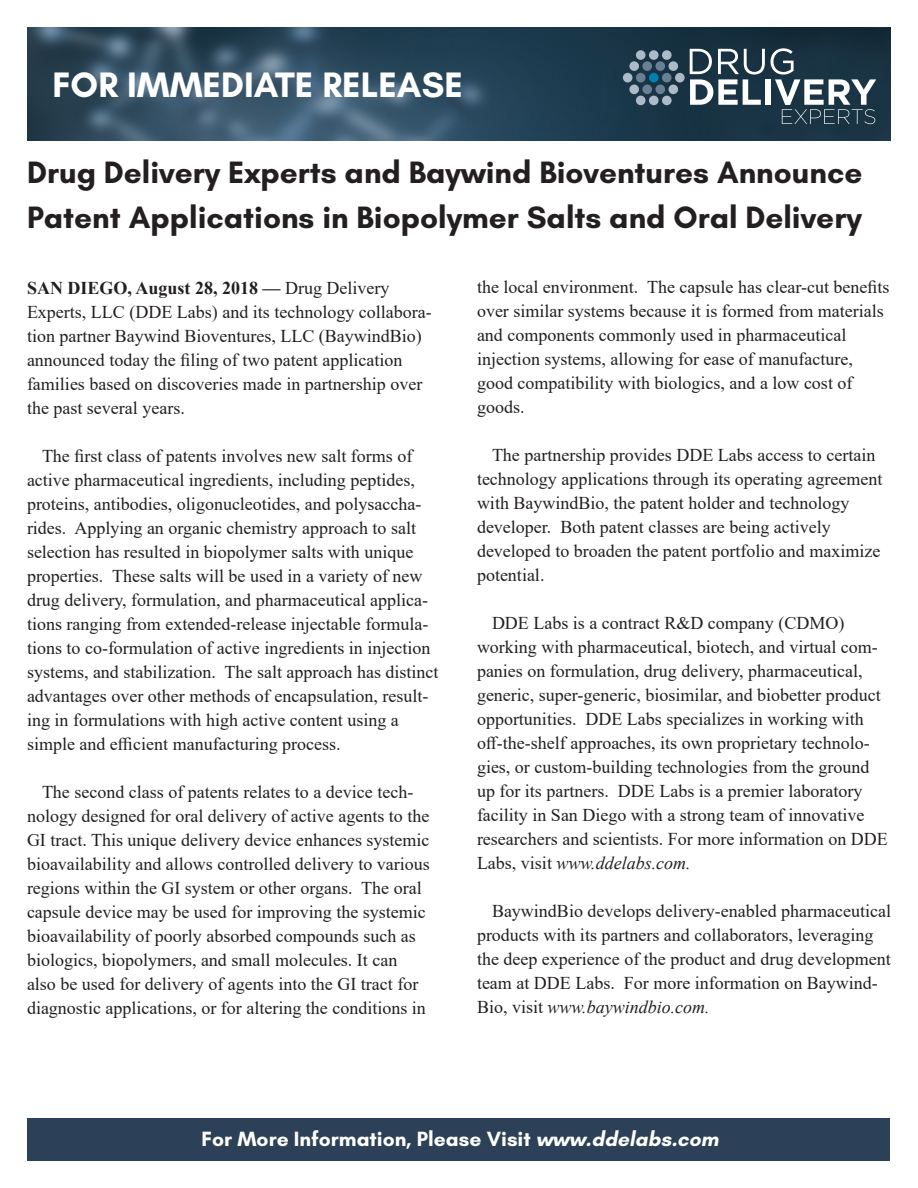
<style>
.page{position:relative;width:918px;height:1188px;background:#fff}
.page>*{position:absolute;margin:0;border:0;box-sizing:border-box;transform-origin:0 0}
.t1{font:700 36px "Glacial Indifference";color:#fff}
.t2{font:700 31.5px/45px "Glacial Indifference";color:#231f20}
.t3{font:700 21px "Glacial Indifference";color:#fff}
.t4{font:18px/24px "Times New Roman";color:#231f20}
.s1{font-weight:700}
.s2{font-style:italic}
</style>
<div class="page">
<div style="left:27px;top:1119px;width:863px;height:42px;background:#2c4057"></div>
<img style="left:27px;top:27px;width:864px;height:114px">
<div style="left:649px;top:73px;width:10px;height:9px;background:#0081b0;border-radius:50%"></div>
<div style="left:636px;top:73px;width:10px;height:9px;background:#697f93;border-radius:50%"></div>
<div style="left:662px;top:73px;width:10px;height:9px;background:#697f93;border-radius:50%"></div>
<div style="left:675px;top:73px;width:10px;height:9px;background:#acbac9;border-radius:50%"></div>
<div style="left:642px;top:85px;width:10px;height:9px;background:#697f93;border-radius:50%"></div>
<div style="left:629px;top:85px;width:10px;height:9px;background:#acbac9;border-radius:50%"></div>
<div style="left:655px;top:85px;width:10px;height:9px;background:#697f93;border-radius:50%"></div>
<div style="left:669px;top:85px;width:9px;height:9px;background:#acbac9;border-radius:50%"></div>
<div style="left:636px;top:96px;width:10px;height:9px;background:#acbac9;border-radius:50%"></div>
<div style="left:649px;top:96px;width:10px;height:9px;background:#acbac9;border-radius:50%"></div>
<div style="left:662px;top:96px;width:10px;height:9px;background:#acbac9;border-radius:50%"></div>
<div style="left:642px;top:61px;width:10px;height:10px;background:#697f93;border-radius:50%"></div>
<div style="left:629px;top:61px;width:10px;height:10px;background:#acbac9;border-radius:50%"></div>
<div style="left:655px;top:61px;width:10px;height:10px;background:#697f93;border-radius:50%"></div>
<div style="left:669px;top:61px;width:9px;height:10px;background:#acbac9;border-radius:50%"></div>
<div style="left:636px;top:50px;width:10px;height:10px;background:#acbac9;border-radius:50%"></div>
<div style="left:649px;top:50px;width:10px;height:10px;background:#acbac9;border-radius:50%"></div>
<div style="left:662px;top:50px;width:10px;height:10px;background:#acbac9;border-radius:50%"></div>
<div style="left:623px;top:73px;width:9px;height:9px;background:#acbac9;border-radius:50%"></div>
<svg style="left:690px;top:49px;width:75px;height:56px"></svg>
<div style="left:765px;top:79px;width:6px;height:26px;background:#fff"></div>
<svg style="left:771px;top:48px;width:105px;height:76px;background:#465b68"></svg>
<p class="t1" style="left:52px;top:63px;width:412px">FOR IMMEDIATE RELEASE</p>
<p class="t2" style="left:27px;top:149px;width:837px">Drug Delivery Experts and Baywind Bioventures Announce<br>Patent Applications in Biopolymer Salts and Oral Delivery</p>
<p class="t4" style="left:27px;top:276px;width:406px"><span class="s1">SAN DIEGO, August 28, 2018 —</span> Drug Delivery Experts, LLC (DDE Labs) and its technology collabora&shy;tion partner Baywind Bioventures, LLC (BaywindBio) announced today the filing of two patent application families based on discoveries made in partnership over the past several years.</p>
<p class="t4" style="left:27px;top:444px;width:413px;text-indent:15px">The first class of patents involves new salt forms of active pharmaceutical ingredients, including peptides, proteins, antibodies, oligonucleotides, and polysaccha&shy;rides. Applying an organic chemistry approach to salt selection has resulted in biopolymer salts with unique properties. These salts will be used in a variety of new drug delivery, formulation, and pharmaceutical applica&shy;tions ranging from extended-release injectable formula&shy;tions to co-formulation of active ingredients in injection systems, and stabilization. The salt approach has distinct advantages over other methods of encapsulation, result&shy;ing in formulations with high active content using a simple and efficient manufacturing process.</p>
<p class="t4" style="left:27px;top:780px;width:404px;text-indent:15px">The second class of patents relates to a device tech&shy;nology designed for oral delivery of active agents to the GI tract. This unique delivery device enhances systemic bioavailability and allows controlled delivery to various regions within the GI system or other organs. The oral capsule device may be used for improving the systemic bioavailability of poorly absorbed compounds such as biologics, biopolymers, and small molecules. It can also be used for delivery of agents into the GI tract for diagnostic applications, or for altering the conditions in</p>
<p class="t4" style="left:477px;top:275px;width:414px">the local environment. The capsule has clear-cut benefits over similar systems because it is formed from materials and components commonly used in pharmaceutical injection systems, allowing for ease of manufacture, good compatibility with biologics, and a low cost of goods.</p>
<p class="t4" style="left:477px;top:443px;width:407px;text-indent:15px">The partnership provides DDE Labs access to certain technology applications through its operating agreement with BaywindBio, the patent holder and technology developer. Both patent classes are being actively developed to broaden the patent portfolio and maximize potential.</p>
<p class="t4" style="left:477px;top:611px;width:412px;text-indent:15px">DDE Labs is a contract R&amp;D company (CDMO) working with pharmaceutical, biotech, and virtual com&shy;panies on formulation, drug delivery, pharmaceutical, generic, super-generic, biosimilar, and biobetter product opportunities. DDE Labs specializes in working with off-the-shelf approaches, its own proprietary technolo&shy;gies, or custom-building technologies from the ground up for its partners. DDE Labs is a premier laboratory facility in San Diego with a strong team of innovative researchers and scientists. For more information on DDE Labs, visit <span class="s2">www.ddelabs.com.</span></p>
<p class="t4" style="left:477px;top:899px;width:416px;text-indent:15px">BaywindBio develops delivery-enabled pharmaceutical products with its partners and collaborators, leveraging the deep experience of the product and drug development team at DDE Labs. For more information on Baywind-Bio, visit <span class="s2">www.baywindbio.com.</span></p>
<p class="t3" style="left:202px;top:1126px;width:523px">For More Information, Please Visit <span class="s2">www.ddelabs.com</span></p>
</div>
